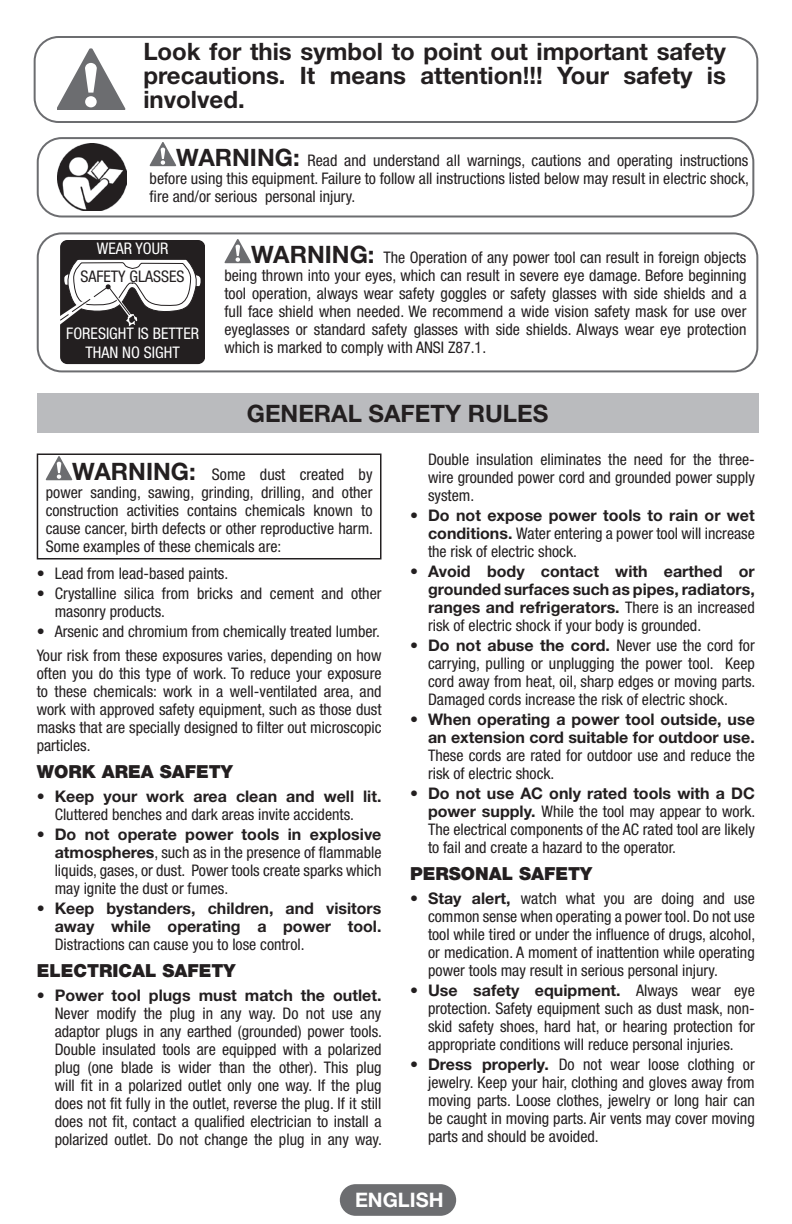
<style>
.page{position:relative;width:792px;height:1224px;background:#fff}
.page>*{position:absolute;margin:0;border:0;box-sizing:border-box;transform-origin:0 0}
.t1{font:700 24px/24px "Helvetica Neue LT Std";color:#231f20;text-align:justify}
.t2{font:700 20px "Helvetica Neue LT Std";color:#fff}
.t3{font:900 18px "Helvetica Neue LT Std";color:#231f20}
.t4{font:condensed 16px/18px "Helvetica Neue LT Std";color:#231f20;text-align:justify}
.t5{font:700 16px/18px "Helvetica Neue LT Std";color:#231f20;text-align:right}
.t6{font:condensed 16px/19.2px "Helvetica Neue LT Std";color:#fff;text-align:center}
.s1{font-weight:700;font-stretch:normal;font-size:24px}
.s2{font-weight:700;font-stretch:normal}
.s3{font-weight:400;font-stretch:condensed}
</style>
<div class="page">
<div style="left:340px;top:1184px;width:116px;height:32px;background:#6c6d70;border-radius:16px"></div>
<div style="left:37px;top:394px;width:721px;height:40px;background:#babbbe"></div>
<div style="left:34px;top:36px;width:724px;height:87px;border:2px solid #6c6d70;border-radius:24px"></div>
<svg style="left:57px;top:48px;width:68px;height:62px"></svg>
<div style="left:60px;top:240px;width:145px;height:124px;background:#231f20;border-radius:7px"></div>
<svg style="left:60px;top:258px;width:141px;height:69px"></svg>
<svg style="left:224px;top:239px;width:27px;height:24px"></svg>
<div style="left:37px;top:232px;width:721px;height:140px;border:2px solid #6c6d70;border-radius:24px"></div>
<svg style="left:46px;top:457px;width:26px;height:23px"></svg>
<div style="left:37px;top:454px;width:345px;height:106px;border:2px solid #231f20"></div>
<svg style="left:150px;top:142px;width:26px;height:24px"></svg>
<div style="left:37px;top:137px;width:717px;height:80px;border:2px solid #6c6d70;border-radius:24px"></div>
<img style="left:58px;top:143px;width:68px;height:68px">
<h1 class="t1" style="left:143px;top:39px;width:584px">Look for this symbol to point out important safety precautions. It means attention!!! Your safety is involved.</h1>
<p class="t4" style="left:150px;top:151px;width:601px;text-indent:27px"><span class="s1">WARNING:</span> Read and understand all warnings, cautions and operating instructions before using this equipment. Failure to follow all instructions listed below may result in electric shock, fire and/or serious personal injury.</p>
<p class="t6" style="left:97px;top:239px;width:73px">WEAR YOUR</p>
<p class="t4" style="left:80px;top:267px;width:106px">SAFETY GLASSES</p>
<p class="t6" style="left:66px;top:324px;width:134px">FORESIGHT IS BETTER<br>THAN NO SIGHT</p>
<p class="t4" style="left:224px;top:248px;width:524px;text-indent:27px"><span class="s1">WARNING:</span> The Operation of any power tool can result in foreign objects being thrown into your eyes, which can result in severe eye damage. Before beginning tool operation, always wear safety goggles or safety glasses with side shields and a full face shield when needed. We recommend a wide vision safety mask for use over eyeglasses or standard safety glasses with side shields. Always wear eye protection which is marked to comply with ANSI Z87.1.</p>
<h1 class="t1" style="left:247px;top:401px;width:303px">GENERAL SAFETY RULES</h1>
<p class="t4" style="left:46px;top:466px;width:329px;text-indent:27px"><span class="s1">WARNING:</span> Some dust created by power sanding, sawing, grinding, drilling, and other construction activities contains chemicals known to cause cancer, birth defects or other reproductive harm.<br>Some examples of these chemicals are:</p>
<p class="t4" style="left:37px;top:565px;width:193px">• Lead from lead-based paints.</p>
<p class="t4" style="left:55px;top:585px;width:328px;text-indent:-18px">• Crystalline silica from bricks and cement and other masonry products.</p>
<p class="t4" style="left:37px;top:620px;width:346px;line-height:24px">• Arsenic and chromium from chemically treated lumber.<br>Your risk from these exposures varies, depending on how</p>
<p class="t4" style="left:37px;top:665px;width:346px">often you do this type of work. To reduce your exposure to these chemicals: work in a well-ventilated area, and work with approved safety equipment, such as those dust masks that are specially designed to filter out microscopic particles.</p>
<p class="t3" style="left:37px;top:761px;width:198px">WORK AREA SAFETY</p>
<p class="t4" style="left:37px;top:788px;width:346px;text-align:center">• <span class="s2">Keep your work area clean and well lit.<br></span>Cluttered benches and dark areas invite accidents.</p>
<p class="t4" style="left:55px;top:826px;width:328px;text-indent:-18px">• <span class="s2">Do not operate power tools in explosive atmospheres</span>, such as in the presence of flammable liquids, gases, or dust. Power tools create sparks which may ignite the dust or fumes.</p>
<p class="t5" style="left:37px;top:899px;width:346px"><span class="s3">•</span> Keep bystanders, children, and visitors away while operating a power tool.</p>
<p class="t4" style="left:55px;top:936px;width:251px">Distractions can cause you to lose control.</p>
<p class="t3" style="left:37px;top:960px;width:200px">ELECTRICAL SAFETY</p>
<p class="t4" style="left:55px;top:987px;width:329px;text-indent:-18px">• <span class="s2">Power tool plugs must match the outlet.<br></span>Never modify the plug in any way. Do not use any adaptor plugs in any earthed (grounded) power tools.<br>Double insulated tools are equipped with a polarized plug (one blade is wider than the other). This plug will fit in a polarized outlet only one way. If the plug does not fit fully in the outlet, reverse the plug. If it still does not fit, contact a qualified electrician to install a polarized outlet. Do not change the plug in any way.</p>
<p class="t4" style="left:428px;top:450px;width:328px">Double insulation eliminates the need for the three&shy;wire grounded power cord and grounded power supply system.</p>
<p class="t4" style="left:428px;top:506px;width:328px;text-indent:-18px">• <span class="s2">Do not expose power tools to rain or wet conditions.</span> Water entering a power tool will increase the risk of electric shock.</p>
<p class="t5" style="left:428px;top:562px;width:328px;text-align:justify;text-indent:-18px"><span class="s3">•</span> Avoid body contact with earthed or grounded surfaces such as pipes, radiators, ranges and refrigerators. <span class="s3">There is an increased risk of electric shock if your body is grounded.</span></p>
<p class="t4" style="left:428px;top:636px;width:329px;text-indent:-18px">• <span class="s2">Do not abuse the cord.</span> Never use the cord for carrying, pulling or unplugging the power tool. Keep cord away from heat, oil, sharp edges or moving parts.<br>Damaged cords increase the risk of electric shock.</p>
<p class="t5" style="left:410px;top:710px;width:346px"><span class="s3">•</span> When operating a power tool outside, use an extension cord suitable for outdoor use.</p>
<p class="t4" style="left:428px;top:746px;width:328px">These cords are rated for outdoor use and reduce the risk of electric shock.</p>
<p class="t4" style="left:428px;top:784px;width:329px;text-indent:-18px">• <span class="s2">Do not use AC only rated tools with a DC power supply.</span> While the tool may appear to work.<br>The electrical components of the AC rated tool are likely to fail and create a hazard to the operator.</p>
<p class="t3" style="left:410px;top:863px;width:184px">PERSONAL SAFETY</p>
<p class="t4" style="left:428px;top:889px;width:329px;text-indent:-18px">• <span class="s2">Stay alert,</span> watch what you are doing and use common sense when operating a power tool. Do not use tool while tired or under the influence of drugs, alcohol, or medication. A moment of inattention while operating power tools may result in serious personal injury.</p>
<p class="t4" style="left:428px;top:981px;width:328px;text-indent:-18px">• <span class="s2">Use safety equipment.</span> Always wear eye protection. Safety equipment such as dust mask, non&shy;skid safety shoes, hard hat, or hearing protection for appropriate conditions will reduce personal injuries.</p>
<p class="t4" style="left:428px;top:1055px;width:328px;text-indent:-18px">• <span class="s2">Dress properly.</span> Do not wear loose clothing or jewelry. Keep your hair, clothing and gloves away from moving parts. Loose clothes, jewelry or long hair can be caught in moving parts. Air vents may cover moving parts and should be avoided.</p>
<p class="t2" style="left:355px;top:1187px;width:90px">ENGLISH</p>
</div>
